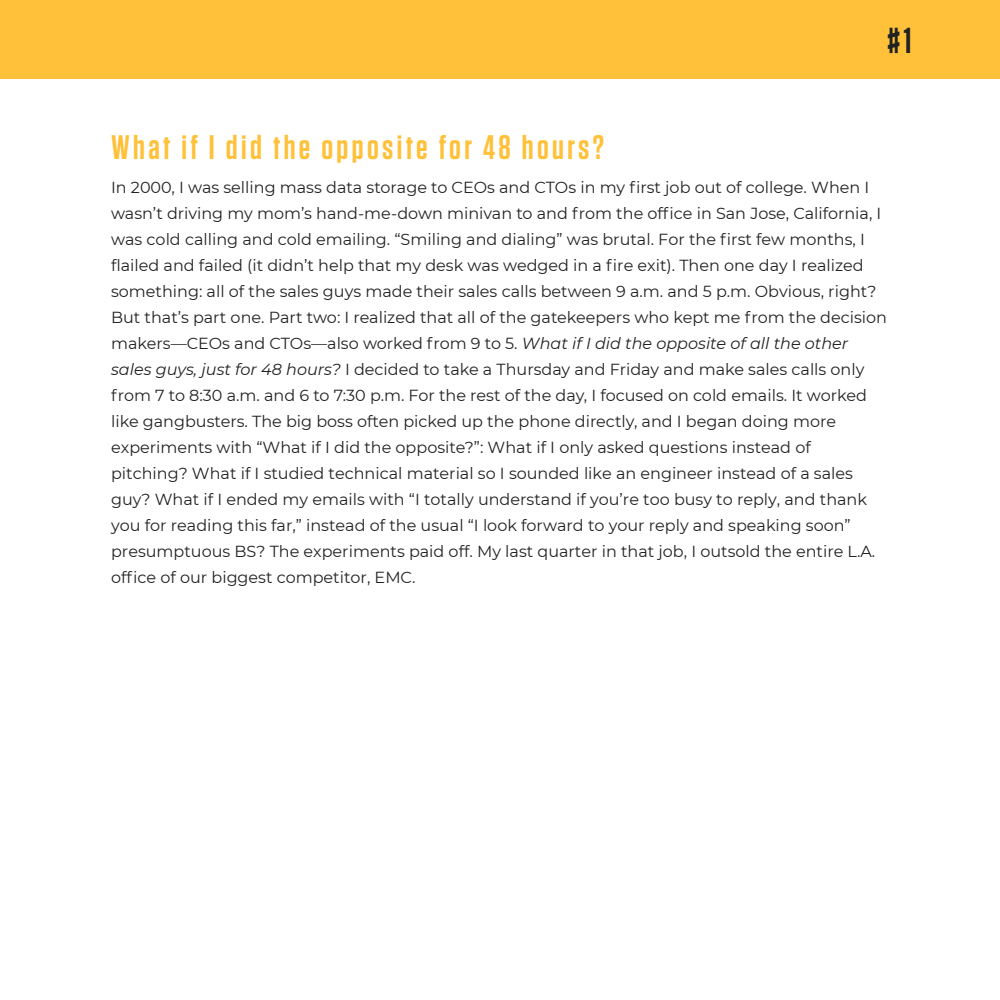
<style>
.page{position:relative;width:1000px;height:1000px;background:#fff}
.page>*{position:absolute;margin:0;border:0;box-sizing:border-box;transform-origin:0 0}
.t1{font:600 36px "Tungsten";color:#222}
.t2{font:600 34px "Tungsten";letter-spacing:.1em;color:#ffc13a}
.t3{font:16px/26px "Montserrat";color:#222}
.s1{font-style:italic}
</style>
<div class="page">
<div style="left:0;top:0;width:1000px;height:79px;background:#ffc13a"></div>
<h1 class="t1" style="left:888px;top:21px;width:25px">#1</h1>
<h2 class="t2" style="left:111px;top:129px;width:494px">What if I did the opposite for 48 hours?</h2>
<p class="t3" style="left:111px;top:174px;width:777px">In 2000, I was selling mass data storage to CEOs and CTOs in my first job out of college. When I wasn’t driving my mom’s hand-me-down minivan to and from the office in San Jose, California, I was cold calling and cold emailing. “Smiling and dialing” was brutal. For the first few months, I flailed and failed (it didn’t help that my desk was wedged in a fire exit). Then one day I realized something: all of the sales guys made their sales calls between 9 a.m. and 5 p.m. Obvious, right?<br>But that’s part one. Part two: I realized that all of the gatekeepers who kept me from the decision makers—CEOs and CTOs—also worked from 9 to 5. <span class="s1">What if I did the opposite of all the other sales guys, just for 48 hours?</span> I decided to take a Thursday and Friday and make sales calls only from 7 to 8:30 a.m. and 6 to 7:30 p.m. For the rest of the day, I focused on cold emails. It worked like gangbusters. The big boss often picked up the phone directly, and I began doing more experiments with “What if I did the opposite?”: What if I only asked questions instead of pitching? What if I studied technical material so I sounded like an engineer instead of a sales guy? What if I ended my emails with “I totally understand if you’re too busy to reply, and thank you for reading this far,” instead of the usual “I look forward to your reply and speaking soon” presumptuous BS? The experiments paid off. My last quarter in that job, I outsold the entire L.A. office of our biggest competitor, EMC.</p>
</div>
